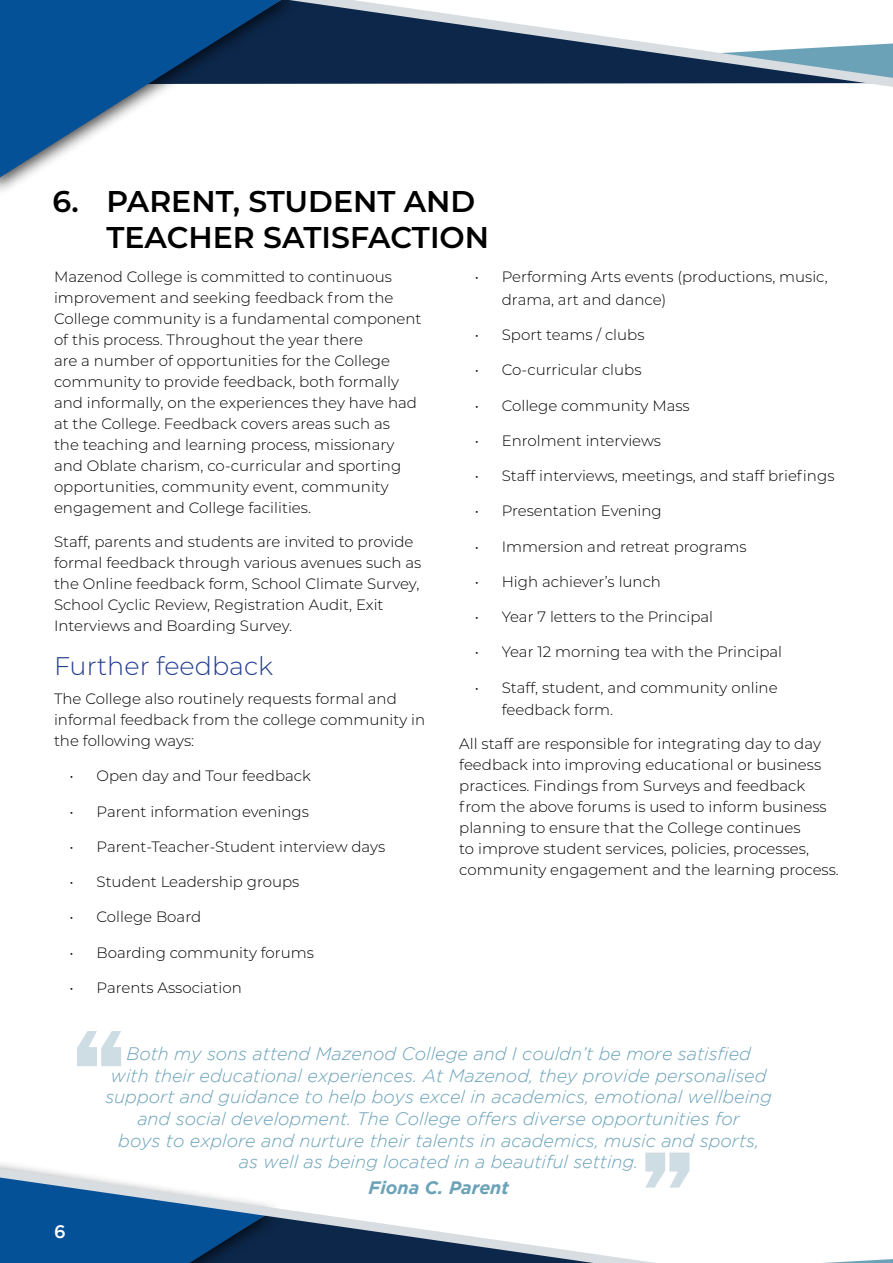
<style>
.page{position:relative;width:893px;height:1263px;background:#fff}
.page>*{position:absolute;margin:0;border:0;box-sizing:border-box;transform-origin:0 0}
.t1{font:800 123px "Franklin Gothic";color:#cedce4}
.t2{font:600 30px/36px "Montserrat";color:#000}
.t3{font:300 25.5px "Montserrat";color:#25408f}
.t4{font:italic 300 18px/21.6px "Gotham";color:#6ba2b8;text-align:center}
.t5{font:italic 700 18px "Gotham";color:#6ba2b8}
.t6{font:500 18px "Gotham";color:#fff}
.t7{font:300 15px/21px "Montserrat";color:#000}
</style>
<div class="page">
<svg style="left:0;top:92px;width:161px;height:90px"></svg>
<svg style="left:0;top:0;width:893px;height:92px"></svg>
<svg style="left:0;top:1163px;width:893px;height:100px"></svg>
<h2 class="t2" style="left:106px;top:182px;width:384px;text-indent:-54px">6. PARENT, STUDENT AND<br>TEACHER SATISFACTION</h2>
<p class="t7" style="left:54px;top:266px;width:369px">Mazenod College is committed to continuous improvement and seeking feedback from the College community is a fundamental component of this process. Throughout the year there<br>are a number of opportunities for the College community to provide feedback, both formally and informally, on the experiences they have had at the College. Feedback covers areas such as<br>the teaching and learning process, missionary and Oblate charism, co-curricular and sporting opportunities, community event, community engagement and College facilities.</p>
<p class="t7" style="left:54px;top:531px;width:369px">Staff, parents and students are invited to provide formal feedback through various avenues such as the Online feedback form, School Climate Survey, School Cyclic Review, Registration Audit, Exit Interviews and Boarding Survey.</p>
<h3 class="t3" style="left:54px;top:648px;width:221px">Further feedback</h3>
<p class="t7" style="left:54px;top:688px;width:373px">The College also routinely requests formal and informal feedback from the college community in the following ways:</p>
<p class="t7" style="left:70px;top:765px;width:243px">• Open day and Tour feedback</p>
<p class="t7" style="left:70px;top:800px;width:241px">• Parent information evenings</p>
<p class="t7" style="left:70px;top:835px;width:317px">• Parent-Teacher-Student interview days</p>
<p class="t7" style="left:70px;top:871px;width:231px">• Student Leadership groups</p>
<p class="t7" style="left:70px;top:906px;width:133px">• College Board</p>
<p class="t7" style="left:70px;top:941px;width:246px">• Boarding community forums</p>
<p class="t7" style="left:70px;top:976px;width:174px">• Parents Association</p>
<p class="t7" style="left:502px;top:265px;width:328px;line-height:22.5px;text-indent:-27px">• Performing Arts events (productions, music, drama, art and dance)</p>
<p class="t7" style="left:475px;top:324px;width:171px">• Sport teams / clubs</p>
<p class="t7" style="left:475px;top:359px;width:168px">• Co-curricular clubs</p>
<p class="t7" style="left:475px;top:394px;width:216px">• College community Mass</p>
<p class="t7" style="left:475px;top:430px;width:188px">• Enrolment interviews</p>
<p class="t7" style="left:475px;top:465px;width:361px">• Staff interviews, meetings, and staff briefings</p>
<p class="t7" style="left:475px;top:500px;width:188px">• Presentation Evening</p>
<p class="t7" style="left:475px;top:535px;width:273px">• Immersion and retreat programs</p>
<p class="t7" style="left:475px;top:571px;width:188px">• High achiever’s lunch</p>
<p class="t7" style="left:475px;top:606px;width:240px">• Year 7 letters to the Principal</p>
<p class="t7" style="left:475px;top:641px;width:309px">• Year 12 morning tea with the Principal</p>
<p class="t7" style="left:502px;top:676px;width:277px;line-height:22.5px;text-indent:-27px">• Staff, student, and community online feedback form.</p>
<p class="t7" style="left:459px;top:733px;width:381px">All staff are responsible for integrating day to day feedback into improving educational or business practices. Findings from Surveys and feedback from the above forums is used to inform business planning to ensure that the College continues<br>to improve student services, policies, processes, community engagement and the learning process.</p>
<h1 class="t1" style="left:71px;top:992px;width:58px">“</h1>
<p class="t4" style="left:105px;top:1043px;width:668px">Both my sons attend Mazenod College and I couldn’t be more satisfied with their educational experiences. At Mazenod, they provide personalised support and guidance to help boys excel in academics, emotional wellbeing and social development. The College offers diverse opportunities for<br>boys to explore and nurture their talents in academics, music and sports,<br>as well as being located in a beautiful setting.</p>
<p class="t5" style="left:369px;top:1177px;width:142px">Fiona C. Parent</p>
<h1 class="t1" style="left:639px;top:1113px;width:58px">”</h1>
<p class="t6" style="left:54px;top:1222px;width:13px">6</p>
</div>
